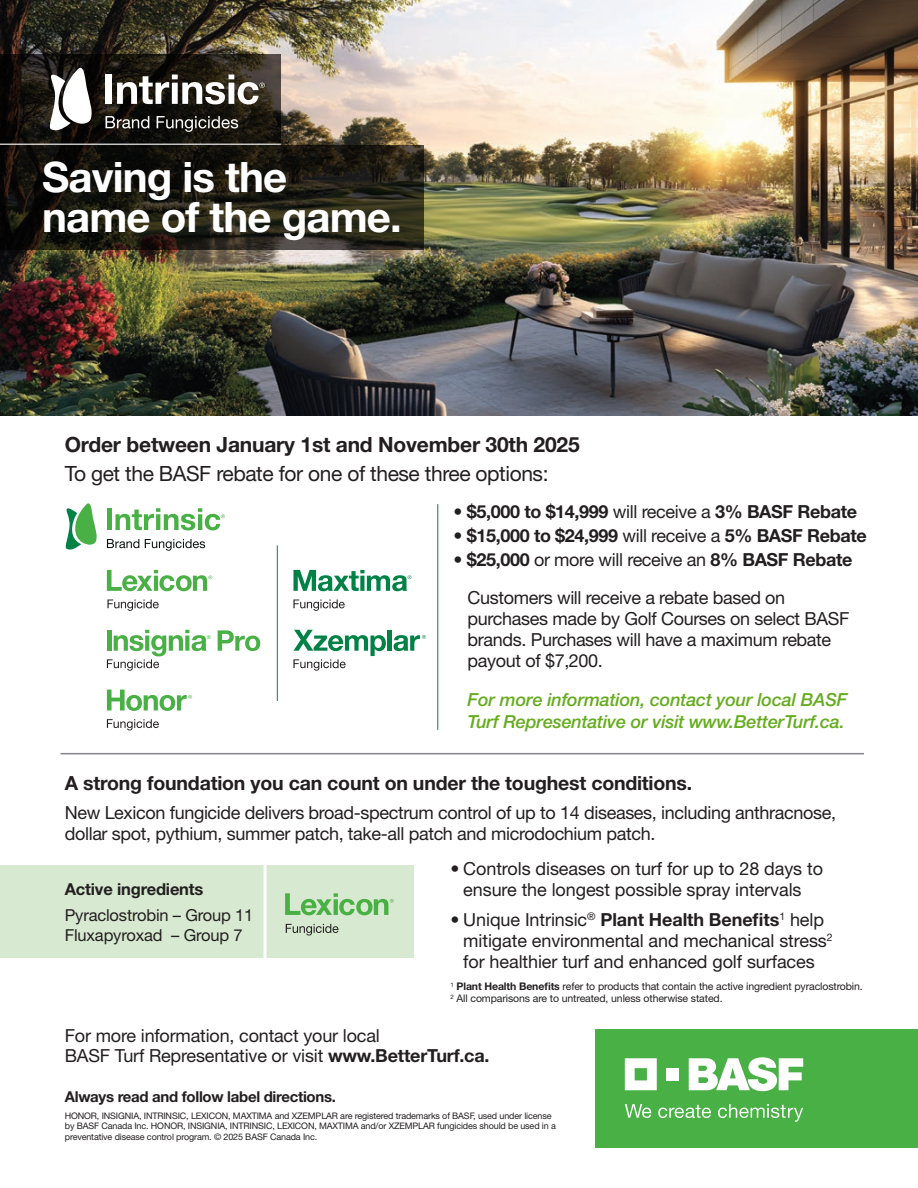
<style>
.page{position:relative;width:918px;height:1188px;background:#fff}
.page>*{position:absolute;margin:0;border:0;box-sizing:border-box;transform-origin:0 0}
.t1{font:700 42px/40.5px "Helvetica Neue LT Std";letter-spacing:-.02em;color:#fff}
.t2{font:21px "Helvetica Neue LT Std";letter-spacing:-.02em;color:#231f20}
.t3{font:700 21px "Helvetica Neue LT Std";letter-spacing:-.01em;color:#231f20}
.t4{font:700 19.5px "Helvetica Neue LT Std";letter-spacing:-.01em;color:#231f20}
.t5{font:18px/21px "Helvetica Neue LT Std";letter-spacing:-.02em;color:#231f20}
.t6{font:italic 500 18px/22.5px "Helvetica Neue LT Std";letter-spacing:-.01em;color:#65ac1e}
.t7{font:700 18px "Helvetica Neue LT Std";letter-spacing:-.02em;color:#231f20}
.t8{font:16.5px/19.5px "Helvetica Neue LT Std";letter-spacing:-.01em;color:#231f20}
.t9{font:700 16.5px "Helvetica Neue LT Std";letter-spacing:-.01em;color:#231f20}
.t10{font:700 15px "Helvetica Neue LT Std";letter-spacing:-.02em;color:#231f20}
.t11{font:10.5px/12px "Helvetica Neue LT Std";letter-spacing:-.01em;color:#231f20}
.t12{font:9px/10.5px "Helvetica Neue LT Std";letter-spacing:-.015em;color:#231f20}
.s1{font-weight:400}
.s2{font-weight:700}
</style>
<div class="page">
<div style="left:0;top:865px;width:414px;height:93px;background:#d7e9d0"></div>
<div style="left:595px;top:1029px;width:323px;height:119px;background:#49b045"></div>
<svg style="left:625px;top:1058px;width:32px;height:32px"></svg>
<div style="left:667px;top:1068px;width:12px;height:12px;background:#fff"></div>
<svg style="left:689px;top:1057px;width:114px;height:34px"></svg>
<svg style="left:625px;top:1104px;width:26px;height:14px"></svg>
<svg style="left:658px;top:1105px;width:53px;height:13px"></svg>
<svg style="left:718px;top:1104px;width:85px;height:18px"></svg>
<hr style="left:60px;top:753px;width:804px;height:1px;background:#828487">
<img style="left:0;top:0;width:918px;height:415px">
<svg style="left:0;top:54px;width:281px;height:90px;background:#1c1913"></svg>
<svg style="left:0;top:145px;width:423px;height:104px;background:#1e1c12"></svg>
<svg style="left:106px;top:116px;width:43px;height:12px"></svg>
<svg style="left:157px;top:116px;width:81px;height:16px"></svg>
<div style="left:106px;top:75px;width:6px;height:29px;background:#fff"></div>
<svg style="left:50px;top:68px;width:42px;height:64px"></svg>
<svg style="left:117px;top:75px;width:148px;height:29px"></svg>
<hr style="left:0;top:144px;width:281px;height:1px;background:#fff">
<svg style="left:286px;top:924px;width:53px;height:12px"></svg>
<svg style="left:285px;top:893px;width:109px;height:22px"></svg>
<hr style="left:264px;top:858px;width:3px;height:104px;background:#fff">
<svg style="left:293px;top:600px;width:52px;height:11px"></svg>
<svg style="left:293px;top:570px;width:118px;height:21px"></svg>
<svg style="left:293px;top:630px;width:93px;height:41px"></svg>
<hr style="left:388px;top:630px;width:4px;height:21px;background:#008247">
<svg style="left:394px;top:635px;width:32px;height:16px"></svg>
<svg style="left:107px;top:719px;width:52px;height:11px"></svg>
<svg style="left:107px;top:690px;width:85px;height:21px"></svg>
<svg style="left:107px;top:630px;width:104px;height:41px"></svg>
<svg style="left:218px;top:630px;width:42px;height:21px"></svg>
<svg style="left:107px;top:600px;width:52px;height:11px"></svg>
<svg style="left:107px;top:570px;width:105px;height:21px"></svg>
<svg style="left:107px;top:539px;width:32px;height:9px"></svg>
<svg style="left:145px;top:539px;width:60px;height:12px"></svg>
<div style="left:107px;top:508px;width:5px;height:22px;background:#49b045"></div>
<svg style="left:66px;top:503px;width:31px;height:47px"></svg>
<svg style="left:115px;top:508px;width:110px;height:22px"></svg>
<hr style="left:277px;top:545px;width:1px;height:156px;background:#008247">
<hr style="left:437px;top:504px;width:1px;height:226px;background:#008247">
<h1 class="t1" style="left:42px;top:156px;width:361px">Saving is the name of the game.</h1>
<p class="t3" style="left:65px;top:432px;width:516px">Order between January 1st and November 30th 2025</p>
<p class="t2" style="left:65px;top:461px;width:485px">To get the BASF rebate for one of these three options:</p>
<p class="t7" style="left:454px;top:501px;width:405px"><span class="s1">•</span> $5,000 to $14,999 <span class="s1">will receive a</span> 3% BASF Rebate</p>
<p class="t7" style="left:454px;top:524px;width:415px"><span class="s1">•</span> $15,000 to $24,999 <span class="s1">will receive a</span> 5% BASF Rebate</p>
<p class="t5" style="left:454px;top:549px;width:400px">• <span class="s2">$25,000</span> or more will receive an <span class="s2">8% BASF Rebate</span></p>
<p class="t5" style="left:468px;top:587px;width:383px">Customers will receive a rebate based on purchases made by Golf Courses on select BASF brands. Purchases will have a maximum rebate payout of $7,200.</p>
<p class="t6" style="left:468px;top:688px;width:381px">For more information, contact your local BASF<br>Turf Representative or visit www.BetterTurf.ca.</p>
<p class="t4" style="left:65px;top:771px;width:629px">A strong foundation you can count on under the toughest conditions.</p>
<p class="t5" style="left:65px;top:802px;width:773px">New Lexicon fungicide delivers broad-spectrum control of up to 14 diseases, including anthracnose, dollar spot, pythium, summer patch, take-all patch and microdochium patch.</p>
<p class="t9" style="left:65px;top:879px;width:140px">Active ingredients</p>
<p class="t8" style="left:65px;top:905px;width:190px">Pyraclostrobin – Group 11<br>Fluxapyroxad – Group 7</p>
<p class="t5" style="left:450px;top:858px;width:374px;text-align:center">• Controls diseases on turf for up to 28 days to ensure the longest possible spray intervals</p>
<p class="t5" style="left:463px;top:908px;width:371px;text-indent:-13px">• Unique Intrinsic<sup>®</sup> <span class="s2">Plant Health Benefits</span><sup>1</sup> help mitigate environmental and mechanical stress<sup>2 </sup>for healthier turf and enhanced golf surfaces</p>
<p class="t11" style="left:450px;top:980px;width:414px"><sup>1</sup> <span class="s2">Plant Health Benefits</span> refer to products that contain the active ingredient pyraclostrobin.<br><sup>2</sup> All comparisons are to untreated, unless otherwise stated.</p>
<p class="t5" style="left:65px;top:1026px;width:426px;line-height:19.5px">For more information, contact your local<br>BASF Turf Representative or visit <span class="s2">www.BetterTurf.ca.</span></p>
<p class="t10" style="left:65px;top:1087px;width:273px">Always read and follow label directions.</p>
<p class="t12" style="left:65px;top:1110px;width:493px">HONOR, INSIGNIA, INTRINSIC, LEXICON, MAXTIMA and XZEMPLAR are registered trademarks of BASF, used under license by BASF Canada Inc. HONOR, INSIGNIA, INTRINSIC, LEXICON, MAXTIMA and/or XZEMPLAR fungicides should be used in a preventative disease control program. © 2025 BASF Canada Inc.</p>
</div>
